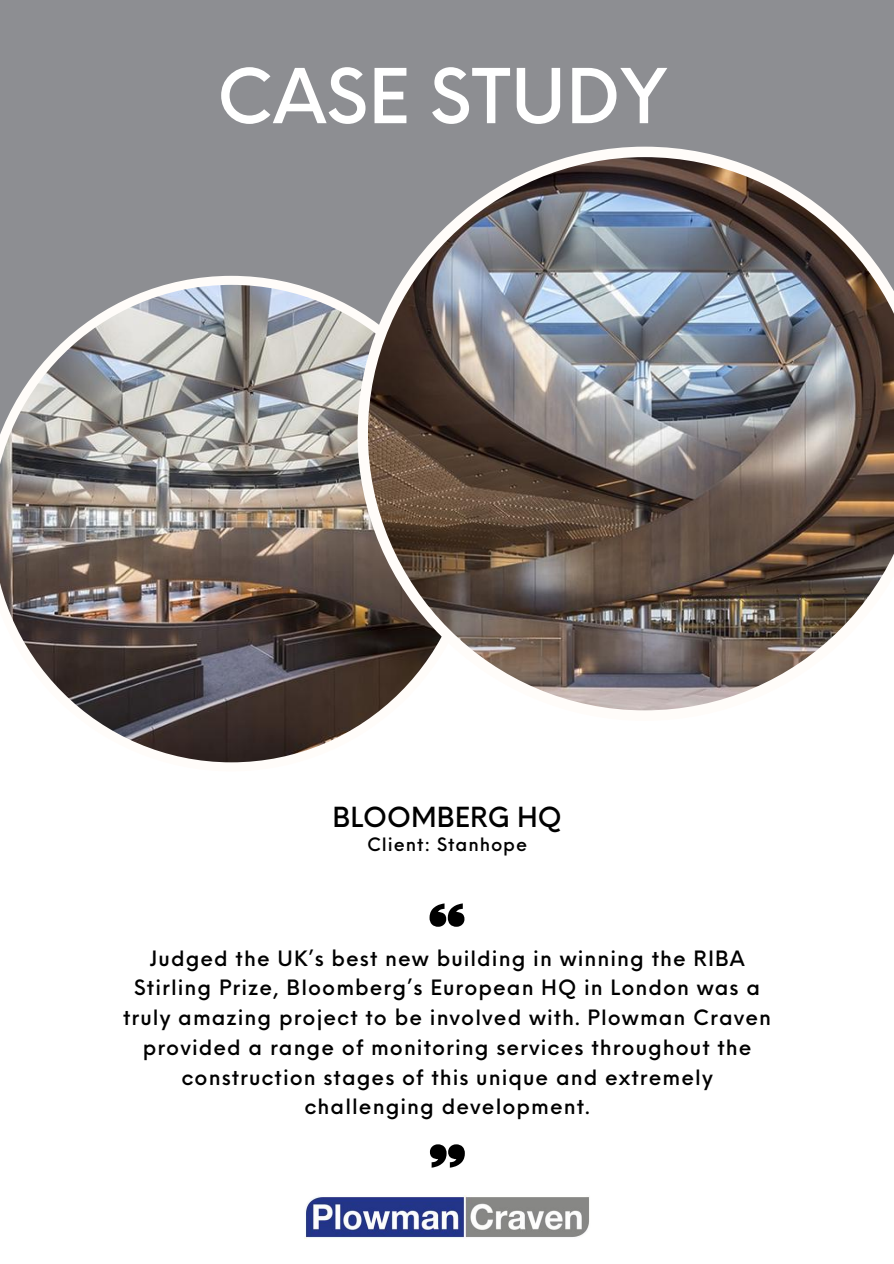
<style>
.page{position:relative;width:894px;height:1264px;background:#fff}
.page>*{position:absolute;margin:0;border:0;box-sizing:border-box;transform-origin:0 0}
.t1{font:500 73.65px "Neue Einstellung";color:#fff}
.t2{font:500 27px "Neue Einstellung";color:#000}
.t3{font:500 20.7px/29.7px "Neue Einstellung";letter-spacing:.05em;color:#000;text-align:center}
.t4{font:500 18px "Neue Einstellung";letter-spacing:.05em;color:#000}
</style>
<div class="page">
<div style="left:0;top:0;width:893px;height:1263px;background:#8d8e92"></div>
<div style="left:0;top:532px;width:893px;height:731px;background:#fff"></div>
<img style="left:0;top:276px;width:367px;height:487px">
<img style="left:357px;top:147px;width:536px;height:573px">
<img style="left:304px;top:1195px;width:286px;height:43px">
<svg style="left:430px;top:1144px;width:34px;height:23px"></svg>
<svg style="left:429px;top:903px;width:35px;height:23px"></svg>
<h1 class="t1" style="left:216px;top:30px;width:452px">CASE STUDY</h1>
<h2 class="t2" style="left:332px;top:793px;width:231px">BLOOMBERG HQ</h2>
<p class="t4" style="left:367px;top:828px;width:161px">Client: Stanhope</p>
<p class="t3" style="left:123px;top:941px;width:649px">Judged the UK’s best new building in winning the RIBA Stirling Prize, Bloomberg’s European HQ in London was a truly amazing project to be involved with. Plowman Craven provided a range of monitoring services throughout the construction stages of this unique and extremely challenging development.</p>
</div>
